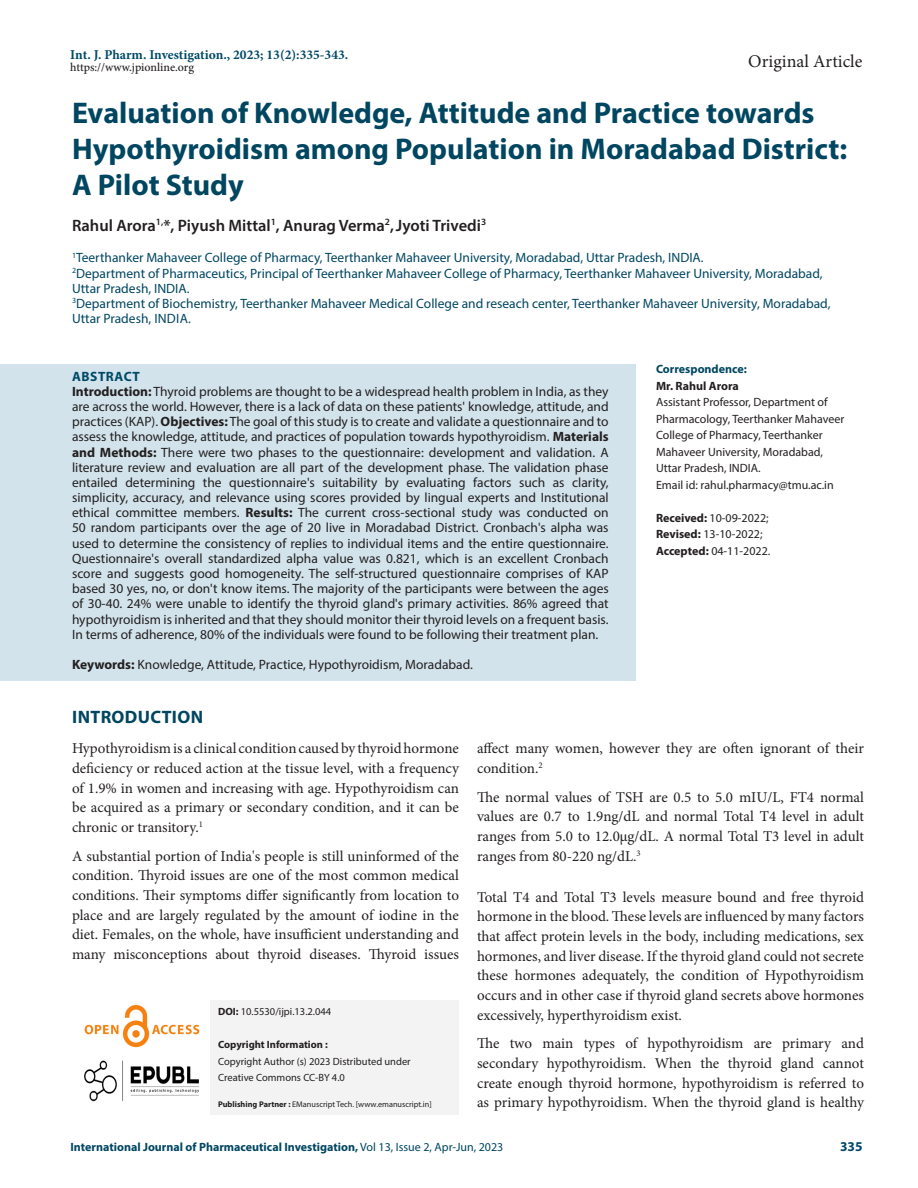
<style>
.page{position:relative;width:918px;height:1188px;background:#fff}
.page>*{position:absolute;margin:0;border:0;box-sizing:border-box;transform-origin:0 0}
.Art_Title{font:700 30px/36.2px "Myriad Pro";color:#004661}
.t1{font:18px "Minion Pro";color:#231f20}
.Intro_head{font:700 18px "Myriad Pro";letter-spacing:.02em;color:#004661}
.Author_Names{font:600 16.5px "Myriad Pro";color:#231f20}
.Body_text{font:15px/19.6px "Minion Pro";letter-spacing:-.005em;color:#231f20;text-align:justify}
.Body_text__FO{font:15px/19.6px "Minion Pro";letter-spacing:-.005em;color:#231f20;text-align:justify}
.Abstract_TXT{font:13.5px/15.1px "Myriad Pro";color:#231f20;text-align:justify}
.Author_Affiliations{font:13.5px/15.1px "Myriad Pro";color:#004661}
.KY{font:13.5px "Myriad Pro";color:#231f20}
.t2{font:700 13.5px "Minion Pro";color:#004a67}
.ABS_Heading{font:700 13.5px "Myriad Pro";letter-spacing:.04em;color:#004a67}
.Correspondence_AU_Af{font:12px/16.5px "Myriad Pro";color:#231f20}
.Correspondence_AU_Af-2{font:700 12px "Myriad Pro";color:#004661}
.Journal_Dates{font:12px/16.5px "Myriad Pro";color:#231f20}
.t3{font:500 12px "Minion Pro";letter-spacing:-.005em;color:#231f20}
.Correspondence_AU_Af-3{font:700 12px "Myriad Pro";color:#231f20}
.t4{font:10.5px/16.5px "Myriad Pro";color:#231f20}
.t5{font:700 10.5px "Myriad Pro";color:#231f20}
.t6{font:8.25px "Myriad Pro";color:#231f20}
.s1{font-weight:700}
.s2{font-weight:400}
</style>
<div class="page">
<img style="left:84px;top:1004px;width:116px;height:44px">
<img style="left:84px;top:1060px;width:115px;height:42px">
<div style="left:211px;top:1000px;width:248px;height:114px;background:#f3f3f4"></div>
<div style="left:0;top:364px;width:636px;height:317px;background:#d2e3eb"></div>
<p class="t2" style="left:70px;top:45px;width:280px">Int. J. Pharm. Investigation., 2023; 13(2):335-343.</p>
<p class="t3" style="left:70px;top:59px;width:125px">https://www.jpionline.org</p>
<h2 class="t1" style="left:748px;top:49px;width:116px">Original Article</h2>
<p class="Art_Title" style="left:72px;top:94px;width:777px">Evaluation of Knowledge, Attitude and Practice towards<br>Hypothyroidism among Population in Moradabad District:<br>A Pilot Study</p>
<p class="Author_Names" style="left:72px;top:215px;width:416px">Rahul Arora<sup>1,</sup>*, Piyush Mittal<sup>1</sup>, Anurag Verma<sup>2</sup>,Jyoti Trivedi<sup>3</sup></p>
<p class="Author_Affiliations" style="left:72px;top:250px;width:633px"><sup>1</sup>Teerthanker Mahaveer College of Pharmacy, Teerthanker Mahaveer University, Moradabad, Uttar Pradesh, INDIA.</p>
<p class="Author_Affiliations" style="left:72px;top:265px;width:752px"><sup>2</sup>Department of Pharmaceutics, Principal of Teerthanker Mahaveer College of Pharmacy, Teerthanker Mahaveer University, Moradabad,<br>Uttar Pradesh, INDIA.</p>
<p class="Author_Affiliations" style="left:72px;top:296px;width:760px"><sup>3</sup>Department of Biochemistry, Teerthanker Mahaveer Medical College and reseach center, Teerthanker Mahaveer University, Moradabad,<br>Uttar Pradesh, INDIA.</p>
<p class="Correspondence_AU_Af-2" style="left:656px;top:361px;width:92px">Correspondence:</p>
<p class="Correspondence_AU_Af-3" style="left:656px;top:378px;width:84px">Mr. Rahul Arora</p>
<p class="Correspondence_AU_Af" style="left:656px;top:394px;width:190px">Assistant Professor, Department of Pharmacology, Teerthanker Mahaveer College of Pharmacy, Teerthanker Mahaveer University, Moradabad, Uttar Pradesh, INDIA.</p>
<p class="Correspondence_AU_Af" style="left:656px;top:476px;width:179px">Email id: rahul.pharmacy@tmu.ac.in</p>
<p class="ABS_Heading" style="left:72px;top:367px;width:69px">ABSTRACT</p>
<p class="Abstract_TXT" style="left:72px;top:384px;width:538px"><span class="s1">Introduction:</span> Thyroid problems are thought to be a widespread health problem in India, as they are across the world. However, there is a lack of data on these patients' knowledge, attitude, and practices (KAP). <span class="s1">Objectives:</span> The goal of this study is to create and validate a questionnaire and to assess the knowledge, attitude, and practices of population towards hypothyroidism. <span class="s1">Materials and Methods:</span> There were two phases to the questionnaire: development and validation. A literature review and evaluation are all part of the development phase. The validation phase entailed determining the questionnaire's suitability by evaluating factors such as clarity, simplicity, accuracy, and relevance using scores provided by lingual experts and Institutional ethical committee members. <span class="s1">Results:</span> The current cross-sectional study was conducted on 50 random participants over the age of 20 live in Moradabad District. Cronbach's alpha was used to determine the consistency of replies to individual items and the entire questionnaire.<br>Questionnaire's overall standardized alpha value was 0.821, which is an excellent Cronbach score and suggests good homogeneity. The self-structured questionnaire comprises of KAP based 30 yes, no, or don't know items. The majority of the participants were between the ages of 30-40. 24% were unable to identify the thyroid gland's primary activities. 86% agreed that hypothyroidism is inherited and that they should monitor their thyroid levels on a frequent basis.<br>In terms of adherence, 80% of the individuals were found to be following their treatment plan.</p>
<p class="KY" style="left:72px;top:656px;width:403px"><span class="s1">Keywords:</span> Knowledge, Attitude, Practice, Hypothyroidism, Moradabad.</p>
<p class="Intro_head" style="left:72px;top:705px;width:132px">INTRODUCTION</p>
<p class="Body_text__FO" style="left:72px;top:739px;width:389px">Hypothyroidism is a clinical condition caused by thyroid hormone deficiency or reduced action at the tissue level, with a frequency of 1.9% in women and increasing with age. Hypothyroidism can be acquired as a primary or secondary condition, and it can be chronic or transitory.<sup>1</sup></p>
<p class="Body_text" style="left:72px;top:846px;width:389px">A substantial portion of India's people is still uninformed of the condition. Thyroid issues are one of the most common medical conditions. Their symptoms differ significantly from location to place and are largely regulated by the amount of iodine in the diet. Females, on the whole, have insufficient understanding and many misconceptions about thyroid diseases. Thyroid issues</p>
<p class="Journal_Dates" style="left:656px;top:509px;width:116px"><span class="s1">Received:</span> 10-09-2022;<br><span class="s1">Revised:</span> 13-10-2022;<br><span class="s1">Accepted:</span> 04-11-2022.</p>
<p class="Body_text" style="left:477px;top:739px;width:389px">affect many women, however they are often ignorant of their condition.<sup>2</sup></p>
<p class="Body_text" style="left:477px;top:787px;width:389px">The normal values of TSH are 0.5 to 5.0 mIU/L, FT4 normal values are 0.7 to 1.9ng/dL and normal Total T4 level in adult ranges from 5.0 to 12.0μg/dL. A normal Total T3 level in adult ranges from 80-220 ng/dL.<sup>3</sup></p>
<p class="Body_text" style="left:477px;top:887px;width:389px">Total T4 and Total T3 levels measure bound and free thyroid hormone in the blood. These levels are influenced by many factors that affect protein levels in the body, including medications, sex hormones, and liver disease. If the thyroid gland could not secrete these hormones adequately, the condition of Hypothyroidism occurs and in other case if thyroid gland secrets above hormones excessively, hyperthyroidism exist.</p>
<p class="Body_text" style="left:477px;top:1034px;width:389px">The two main types of hypothyroidism are primary and secondary hypothyroidism. When the thyroid gland cannot create enough thyroid hormone, hypothyroidism is referred to as primary hypothyroidism. When the thyroid gland is healthy</p>
<p class="t4" style="left:218px;top:1004px;width:115px"><span class="s1">DOI:</span> 10.5530/ijpi.13.2.044</p>
<p class="t5" style="left:218px;top:1038px;width:111px">Copyright Information :</p>
<p class="t4" style="left:218px;top:1053px;width:194px">Copyright Author (s) 2023 Distributed under<br>Creative Commons CC-BY 4.0</p>
<p class="t6" style="left:218px;top:1099px;width:215px"><span class="s1">Publishing Partner :</span> EManuscript Tech. [www.emanuscript.in]</p>
<p class="Correspondence_AU_Af-2" style="left:70px;top:1139px;width:434px">International Journal of Pharmaceutical Investigation, <span class="s2">Vol 13, Issue 2, Apr-Jun, 2023</span></p>
<p class="ABS_Heading" style="left:840px;top:1137px;width:24px">335</p>
</div>
